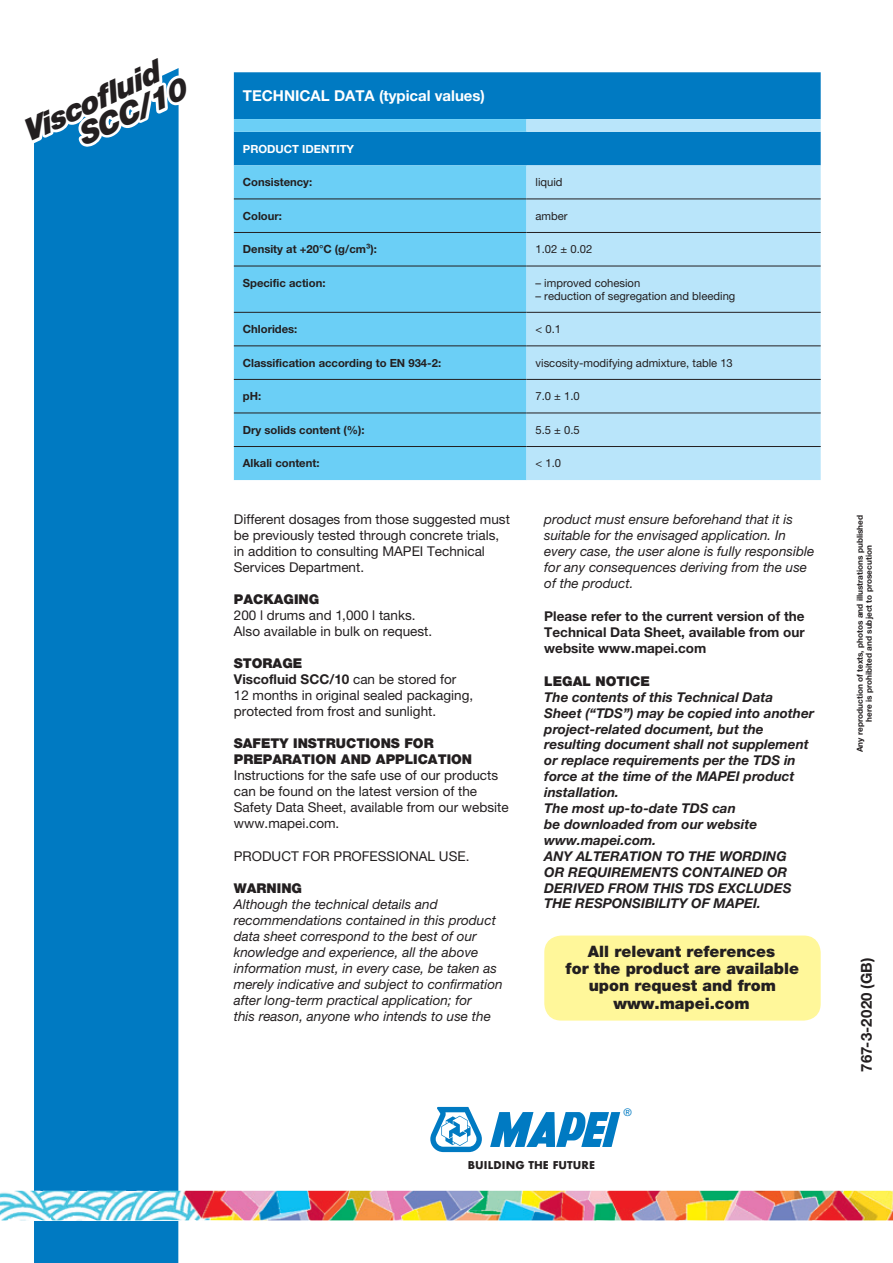
<style>
.page{position:relative;width:893px;height:1263px;background:#fff}
.page>*{position:absolute;margin:0;border:0;box-sizing:border-box;transform-origin:0 0}
.t1{font:italic 900 30.45px/26.4px "Helvetica Neue LTW1 G";color:#231f20}
.t2{font:900 15.75px/17.2px "Helvetica Neue LTW1 G";color:#231f20;text-align:center}
.t3{font:700 15px "Helvetica Neue LTW1 G";color:#fff}
.t4{font:700 15px "Helvetica Neue LTW1 G";letter-spacing:.01em;color:#231f20}
.t5{font:italic 13.5px/16px "Helvetica Neue LTW1 G";color:#231f20}
.t6{font:13.5px/16px "Helvetica Neue LTW1 G";color:#231f20}
.t7{font:italic 700 13.5px/15.9px "Helvetica Neue LTW1 G";color:#231f20}
.t8{font:700 13.5px/15.9px "Helvetica Neue LTW1 G";color:#231f20;text-align:justify}
.t9{font:900 13.5px/16px "Helvetica Neue LTW1 G";color:#231f20}
.t10{font:700 11.25px "Helvetica Neue LTW1 G";color:#231f20}
.t11{font:11.25px "Helvetica Neue LTW1 G";color:#231f20}
.t12{font:700 11.25px "Helvetica Neue LTW1 G";color:#fff}
.t13{font:700 10.5px "Futura";letter-spacing:.01em;color:#231f20}
.t14{font:10.5px "Helvetica Neue LTW1 G";color:#007ac2}
.t15{font:700 8.25px/9px "Helvetica Neue LTW1 G";color:#231f20;text-align:center}
.s1{font-weight:900}
.s2{font-weight:700}
</style>
<div class="page">
<div style="left:34px;top:181px;width:145px;height:1082px;background:#007ac2"></div>
<img style="left:0;top:1191px;width:893px;height:29px">
<svg style="left:34px;top:68px;width:145px;height:113px"></svg>
<div style="left:234px;top:72px;width:587px;height:47px;background:#007ac2"></div>
<svg style="left:234px;top:119px;width:292px;height:361px;background:#60c5ef"></svg>
<svg style="left:526px;top:119px;width:295px;height:361px;background:#a6d9f3"></svg>
<hr style="left:234px;top:199px;width:292px;height:1px;background:#231f20">
<hr style="left:526px;top:199px;width:295px;height:1px;background:#231f20">
<hr style="left:234px;top:232px;width:292px;height:1px;background:#231f20">
<hr style="left:526px;top:232px;width:295px;height:1px;background:#231f20">
<hr style="left:234px;top:266px;width:292px;height:1px;background:#231f20">
<hr style="left:526px;top:266px;width:295px;height:1px;background:#231f20">
<hr style="left:234px;top:312px;width:292px;height:1px;background:#231f20">
<hr style="left:526px;top:312px;width:295px;height:1px;background:#231f20">
<hr style="left:234px;top:345px;width:292px;height:1px;background:#231f20">
<hr style="left:526px;top:345px;width:295px;height:1px;background:#231f20">
<hr style="left:234px;top:379px;width:292px;height:1px;background:#231f20">
<hr style="left:526px;top:379px;width:295px;height:1px;background:#231f20">
<hr style="left:234px;top:413px;width:292px;height:1px;background:#231f20">
<hr style="left:526px;top:413px;width:295px;height:1px;background:#231f20">
<hr style="left:234px;top:446px;width:292px;height:1px;background:#231f20">
<hr style="left:526px;top:446px;width:295px;height:1px;background:#231f20">
<svg style="left:490px;top:1112px;width:130px;height:35px"></svg>
<svg style="left:430px;top:1107px;width:52px;height:45px"></svg>
<div style="left:544px;top:935px;width:277px;height:85px;background:#fff79a;border-radius:17px"></div>
<h1 class="t1" style="left:63px;top:101px;width:119px;text-indent:-48px;rotate:-25deg">Viscofl uid<br>SCC/10</h1>
<p class="t3" style="left:243px;top:86px;width:244px">TECHNICAL DATA (typical values)</p>
<p class="t12" style="left:243px;top:142px;width:113px">PRODUCT IDENTITY</p>
<p class="t10" style="left:243px;top:175px;width:71px">Consistency:</p>
<p class="t11" style="left:535px;top:175px;width:29px">liquid</p>
<p class="t10" style="left:243px;top:209px;width:41px">Colour:</p>
<p class="t11" style="left:535px;top:209px;width:34px">amber</p>
<p class="t10" style="left:243px;top:242px;width:135px">Density at +20°C (g/cm³):</p>
<p class="t11" style="left:535px;top:242px;width:58px">1.02 ± 0.02</p>
<p class="t10" style="left:243px;top:276px;width:84px">Specific action:</p>
<p class="t11" style="left:535px;top:276px;width:106px">– improved cohesion</p>
<p class="t11" style="left:535px;top:289px;width:201px">– reduction of segregation and bleeding</p>
<p class="t10" style="left:243px;top:322px;width:56px">Chlorides:</p>
<p class="t11" style="left:535px;top:322px;width:27px">&lt; 0.1</p>
<p class="t10" style="left:243px;top:356px;width:200px">Classification according to EN 934-2:</p>
<p class="t11" style="left:535px;top:356px;width:199px">viscosity-modifying admixture, table 13</p>
<p class="t10" style="left:243px;top:389px;width:20px">pH:</p>
<p class="t11" style="left:535px;top:389px;width:46px">7.0 ± 1.0</p>
<p class="t10" style="left:243px;top:423px;width:123px">Dry solids content (%):</p>
<p class="t11" style="left:535px;top:423px;width:46px">5.5 ± 0.5</p>
<p class="t10" style="left:243px;top:456px;width:78px">Alkali content:</p>
<p class="t11" style="left:535px;top:456px;width:27px">&lt; 1.0</p>
<p class="t6" style="left:234px;top:511px;width:278px">Different dosages from those suggested must be previously tested through concrete trials, in addition to consulting MAPEI Technical Services Department.</p>
<p class="t9" style="left:234px;top:591px;width:87px">PACKAGING</p>
<p class="t6" style="left:234px;top:607px;width:200px">200 l drums and 1,000 l tanks.<br>Also available in bulk on request.</p>
<p class="t6" style="left:234px;top:655px;width:241px"><span class="s1">STORAGE<br></span><span class="s2">Viscofluid SCC/10</span> can be stored for<br>12 months in original sealed packaging, protected from frost and sunlight.</p>
<p class="t9" style="left:234px;top:736px;width:240px">SAFETY INSTRUCTIONS FOR<br>PREPARATION AND APPLICATION</p>
<p class="t6" style="left:234px;top:767px;width:276px">Instructions for the safe use of our products can be found on the latest version of the Safety Data Sheet, available from our website www.mapei.com.</p>
<p class="t6" style="left:234px;top:847px;width:237px">PRODUCT FOR PROFESSIONAL USE.</p>
<p class="t9" style="left:234px;top:880px;width:70px">WARNING</p>
<p class="t5" style="left:234px;top:896px;width:270px">Although the technical details and recommendations contained in this product data sheet correspond to the best of our knowledge and experience, all the above information must, in every case, be taken as merely indicative and subject to confirmation after long-term practical application; for<br>this reason, anyone who intends to use the</p>
<p class="t5" style="left:544px;top:511px;width:271px">product must ensure beforehand that it is suitable for the envisaged application. In every case, the user alone is fully responsible for any consequences deriving from the use of the product.</p>
<p class="t8" style="left:544px;top:608px;width:262px">Please refer to the current version of the Technical Data Sheet, available from our website www.mapei.com</p>
<p class="t9" style="left:544px;top:673px;width:107px">LEGAL NOTICE</p>
<p class="t7" style="left:544px;top:689px;width:271px">The contents of this Technical Data<br>Sheet (“TDS”) may be copied into another project-related document, but the resulting document shall not supplement or replace requirements per the TDS in force at the time of the MAPEI product installation.<br>The most up-to-date TDS can<br>be downloaded from our website www.mapei.com.<br>ANY ALTERATION TO THE WORDING<br>OR REQUIREMENTS CONTAINED OR<br>DERIVED FROM THIS TDS EXCLUDES<br>THE RESPONSIBILITY OF MAPEI.</p>
<p class="t2" style="left:566px;top:942px;width:235px">All relevant references<br>for the product are available upon request and from www.mapei.com</p>
<p class="t14" style="left:624px;top:1106px;width:10px">®</p>
<p class="t13" style="left:468px;top:1158px;width:129px">BUILDING THE FUTURE</p>
<p class="t15" style="left:855px;top:752px;width:239px;rotate:-90deg">Any reproduction of texts, photos and illustrations published here is prohibited and subject to prosecution</p>
<p class="t4" style="left:857px;top:1071px;width:116px;rotate:-90deg">767-3-2020 (GB)</p>
</div>
